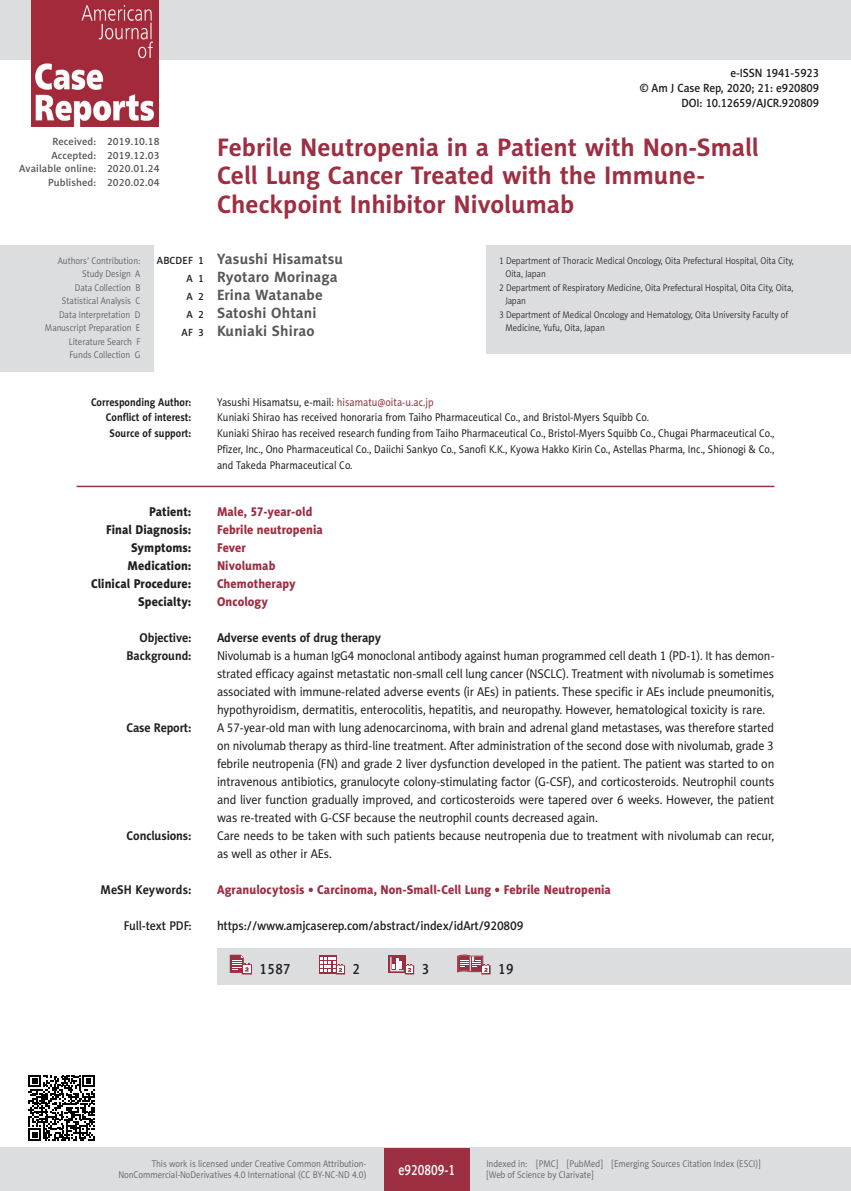
<style>
.page{position:relative;width:851px;height:1191px;background:#fff}
.page>*{position:absolute;margin:0;border:0;box-sizing:border-box;transform-origin:0 0}
.AJCR_Tytul{font:700 25.5px/28.5px "Naomi Sans EFN";color:#9d2f42}
.AJCR_Autorzy{font:700 15px "Naomi Sans EFN";letter-spacing:.01em;color:#57585a}
.AJCR_e-PAGINA{font:15px "Naomi Sans EFN Medium";color:#fff;scale:.8 1}
.AJCR_dane{font:15px "Naomi Sans EFN Medium";letter-spacing:.03em;color:#231f20;scale:.9 1}
.AJCR_Summary_body{font:12.75px/18px "Naomi Sans EFN";letter-spacing:-.01em;color:#231f20;text-align:justify;scale:.95 1}
.AJCR_Summary_body-2{font:12.75px/18px "Naomi Sans EFN";letter-spacing:-.01em;color:#231f20;text-align:justify;scale:.94 1}
.AJCR_keywords{font:12.75px "Naomi Sans EFN Heavy";letter-spacing:.005em;color:#9d2f42;scale:.95 1}
.AJCR_keywords-2{font:12.75px "Naomi Sans EFN Heavy";letter-spacing:.005em;color:#231f20;scale:.95 1}
.AJCR_full_text_pdf{font:12.75px "Naomi Sans EFN Medium";letter-spacing:-.01em;color:#231f20;scale:.95 1}
.AJCR_Summary_body-3{font:700 12.75px "Naomi Sans EFN";letter-spacing:-.01em;color:#231f20;scale:.95 1}
.AJCR_keywords-3{font:700 12.75px "Naomi Sans EFN";letter-spacing:.005em;color:#231f20;scale:.95 1}
.AJCR_Summary_body-4{font:700 12.75px "Naomi Sans EFN";letter-spacing:-.01em;color:#231f20;scale:.94 1}
.AJCR_full_text_pdf-2{font:12px "Naomi Sans EFN Medium";letter-spacing:-.01em;color:#231f20;scale:.95 1}
.AJCR_Adres{font:11.25px/15.8px "Naomi Sans EFN";color:#231f20;text-align:justify;scale:.9 1}
.AJCR_Adres-2{font:700 11.25px "Naomi Sans EFN";color:#231f20;scale:.9 1}
.t1{font:10.5px "Naomi Sans EFN Medium";letter-spacing:.01em;color:#57585a}
.t2{font:9.75px/11.2px "Naomi Sans EFN Light";color:#57585a;scale:.9 1}
.AJCR_Afiliacja{font:9.75px/13.5px "Naomi Sans EFN Light";color:#231f20;scale:.9 1}
.s1{font-family:"Naomi Sans EFN Medium";font-weight:400;font-size:10.5px;color:#231f20}
.s2{color:#9d2f42}
</style>
<div class="page">
<div style="left:217px;top:948px;width:633px;height:36px;background:#dcdddf"></div>
<svg style="left:230px;top:954px;width:22px;height:20px"></svg>
<div style="left:319px;top:955px;width:17px;height:18px;background:#9d2f42"></div>
<svg style="left:320px;top:956px;width:25px;height:18px"></svg>
<div style="left:388px;top:955px;width:18px;height:18px;background:#9d2f42"></div>
<svg style="left:390px;top:957px;width:24px;height:17px"></svg>
<svg style="left:457px;top:954px;width:33px;height:20px"></svg>
<hr style="left:77px;top:486px;width:697px;height:1px;background:#9d2f42">
<div style="left:0;top:246px;width:153px;height:126px;background:#dcdddf"></div>
<div style="left:486px;top:246px;width:364px;height:108px;background:#dcdddf"></div>
<svg style="left:28px;top:1075px;width:67px;height:66px"></svg>
<div style="left:0;top:0;width:850px;height:60px;background:#dcdddf"></div>
<img style="left:32px;top:0;width:127px;height:127px">
<div style="left:0;top:1148px;width:850px;height:43px;background:#dcdddf"></div>
<div style="left:384px;top:1147px;width:85px;height:43px;background:#9d2f42"></div>
<p class="AJCR_full_text_pdf-2" style="left:730px;top:66px;width:95px">e-ISSN 1941-5923</p>
<p class="AJCR_full_text_pdf-2" style="left:639px;top:81px;width:190px">© Am J Case Rep, 2020; 21: e920809</p>
<p class="AJCR_full_text_pdf-2" style="left:681px;top:96px;width:146px">DOI: 10.12659/AJCR.920809</p>
<p class="AJCR_Tytul" style="left:217px;top:133px;width:543px">Febrile Neutropenia in a Patient with Non-Small<br>Cell Lung Cancer Treated with the Immune-<br>Checkpoint Inhibitor Nivolumab</p>
<p class="AJCR_Autorzy" style="left:157px;top:250px;width:188px"><span class="s1">ABCDEF 1</span> Yasushi Hisamatsu</p>
<p class="AJCR_Autorzy" style="left:186px;top:268px;width:153px"><span class="s1">A 1</span> Ryotaro Morinaga</p>
<p class="AJCR_Autorzy" style="left:186px;top:286px;width:138px"><span class="s1">A 2</span> Erina Watanabe</p>
<p class="AJCR_Autorzy" style="left:186px;top:304px;width:131px"><span class="s1">A 2</span> Satoshi Ohtani</p>
<p class="AJCR_Autorzy" style="left:181px;top:322px;width:134px"><span class="s1">AF 3</span> Kuniaki Shirao</p>
<p class="t1" style="left:52px;top:136px;width:109px">Received: 2019.10.18</p>
<p class="t1" style="left:51px;top:149px;width:110px">Accepted: 2019.12.03</p>
<p class="t1" style="left:19px;top:163px;width:142px">Available online: 2020.01.24</p>
<p class="t1" style="left:48px;top:176px;width:113px">Published: 2020.02.04</p>
<p class="t2" style="left:58px;top:255px;width:93px">Authors’ Contribution:</p>
<p class="t2" style="left:82px;top:268px;width:66px">Study Design A</p>
<p class="t2" style="left:75px;top:282px;width:74px">Data Collection B</p>
<p class="t2" style="left:62px;top:295px;width:89px">Statistical Analysis C</p>
<p class="t2" style="left:59px;top:309px;width:92px">Data Interpretation D</p>
<p class="t2" style="left:45px;top:322px;width:107px">Manuscript Preparation E</p>
<p class="t2" style="left:69px;top:336px;width:81px">Literature Search F</p>
<p class="t2" style="left:69px;top:349px;width:80px">Funds Collection G</p>
<p class="AJCR_Afiliacja" style="left:505px;top:254px;width:321px;text-indent:-6px">1 Department of Thoracic Medical Oncology, Oita Prefectural Hospital, Oita City,<br>Oita, Japan</p>
<p class="AJCR_Afiliacja" style="left:505px;top:281px;width:321px;text-indent:-6px">2 Department of Respiratory Medicine, Oita Prefectural Hospital, Oita City, Oita,<br>Japan</p>
<p class="AJCR_Afiliacja" style="left:505px;top:308px;width:315px;text-indent:-6px">3 Department of Medical Oncology and Hematology, Oita University Faculty of<br>Medicine, Yufu, Oita, Japan</p>
<p class="AJCR_Adres-2" style="left:91px;top:395px;width:113px">Corresponding Author:</p>
<p class="AJCR_Adres" style="left:217px;top:394px;width:242px">Yasushi Hisamatsu, e-mail: <span class="s2">hisamatu@oita-u.ac.jp</span></p>
<p class="AJCR_Adres-2" style="left:106px;top:411px;width:97px">Conflict of interest:</p>
<p class="AJCR_Adres" style="left:217px;top:410px;width:481px">Kuniaki Shirao has received honoraria from Taiho Pharmaceutical Co., and Bristol-Myers Squibb Co.</p>
<p class="AJCR_Adres-2" style="left:110px;top:427px;width:92px">Source of support:</p>
<p class="AJCR_Adres" style="left:217px;top:425px;width:621px">Kuniaki Shirao has received research funding from Taiho Pharmaceutical Co., Bristol-Myers Squibb Co., Chugai Pharmaceutical Co., Pfizer, Inc., Ono Pharmaceutical Co., Daiichi Sankyo Co., Sanofi K.K., Kyowa Hakko Kirin Co., Astellas Pharma, Inc., Shionogi &amp; Co., and Takeda Pharmaceutical Co.</p>
<p class="AJCR_keywords-2" style="left:149px;top:504px;width:46px">Patient:</p>
<p class="AJCR_keywords" style="left:217px;top:504px;width:102px">Male, 57-year-old</p>
<p class="AJCR_keywords-2" style="left:106px;top:522px;width:91px">Final Diagnosis:</p>
<p class="AJCR_keywords" style="left:217px;top:522px;width:113px">Febrile neutropenia</p>
<p class="AJCR_keywords-2" style="left:131px;top:540px;width:65px">Symptoms:</p>
<p class="AJCR_keywords" style="left:217px;top:540px;width:32px">Fever</p>
<p class="AJCR_keywords-2" style="left:128px;top:558px;width:69px">Medication:</p>
<p class="AJCR_keywords" style="left:217px;top:558px;width:63px">Nivolumab</p>
<p class="AJCR_keywords-2" style="left:91px;top:576px;width:107px">Clinical Procedure:</p>
<p class="AJCR_keywords" style="left:217px;top:576px;width:84px">Chemotherapy</p>
<p class="AJCR_keywords-2" style="left:138px;top:594px;width:58px">Specialty:</p>
<p class="AJCR_keywords" style="left:217px;top:594px;width:55px">Oncology</p>
<p class="AJCR_Summary_body-3" style="left:139px;top:630px;width:56px">Objective:</p>
<p class="AJCR_Summary_body-3" style="left:217px;top:630px;width:174px">Adverse events of drug therapy</p>
<p class="AJCR_Summary_body-4" style="left:126px;top:648px;width:71px">Background:</p>
<p class="AJCR_Summary_body-2" style="left:217px;top:647px;width:594px">Nivolumab is a human IgG4 monoclonal antibody against human programmed cell death 1 (PD-1). It has demon&shy;strated efficacy against metastatic non-small cell lung cancer (NSCLC). Treatment with nivolumab is sometimes associated with immune-related adverse events (ir AEs) in patients. These specific ir AEs include pneumonitis, hypothyroidism, dermatitis, enterocolitis, hepatitis, and neuropathy. However, hematological toxicity is rare.</p>
<p class="AJCR_Summary_body-3" style="left:126px;top:720px;width:70px">Case Report:</p>
<p class="AJCR_Summary_body" style="left:217px;top:719px;width:588px">A 57-year-old man with lung adenocarcinoma, with brain and adrenal gland metastases, was therefore started on nivolumab therapy as third-line treatment. After administration of the second dose with nivolumab, grade 3 febrile neutropenia (FN) and grade 2 liver dysfunction developed in the patient. The patient was started to on intravenous antibiotics, granulocyte colony-stimulating factor (G-CSF), and corticosteroids. Neutrophil counts and liver function gradually improved, and corticosteroids were tapered over 6 weeks. However, the patient was re-treated with G-CSF because the neutrophil counts decreased again.</p>
<p class="AJCR_Summary_body-3" style="left:127px;top:828px;width:70px">Conclusions:</p>
<p class="AJCR_Summary_body" style="left:217px;top:827px;width:588px">Care needs to be taken with such patients because neutropenia due to treatment with nivolumab can recur, as well as other ir AEs.</p>
<p class="AJCR_keywords-3" style="left:100px;top:882px;width:97px">MeSH Keywords:</p>
<p class="AJCR_keywords" style="left:217px;top:882px;width:416px">Agranulocytosis • Carcinoma, Non-Small-Cell Lung • Febrile Neutropenia</p>
<p class="AJCR_full_text_pdf" style="left:124px;top:918px;width:73px">Full-text PDF:</p>
<p class="AJCR_full_text_pdf" style="left:217px;top:918px;width:324px">https://www.amjcaserep.com/abstract/index/idArt/920809</p>
<p class="AJCR_dane" style="left:259px;top:960px;width:36px">1587</p>
<p class="AJCR_dane" style="left:352px;top:960px;width:10px">2</p>
<p class="AJCR_dane" style="left:421px;top:960px;width:10px">3</p>
<p class="AJCR_dane" style="left:498px;top:960px;width:19px">19</p>
<p class="t2" style="left:118px;top:1158px;width:277px;text-align:right">This work is licensed under Creative Common Attribution-<br>NonCommercial-NoDerivatives 4.0 International (CC BY-NC-ND 4.0)</p>
<p class="AJCR_e-PAGINA" style="left:398px;top:1160px;width:72px">e920809-1</p>
<p class="t2" style="left:486px;top:1158px;width:306px">Indexed in: [PMC] [PubMed] [Emerging Sources Citation Index (ESCI)] [Web of Science by Clarivate]</p>
</div>
